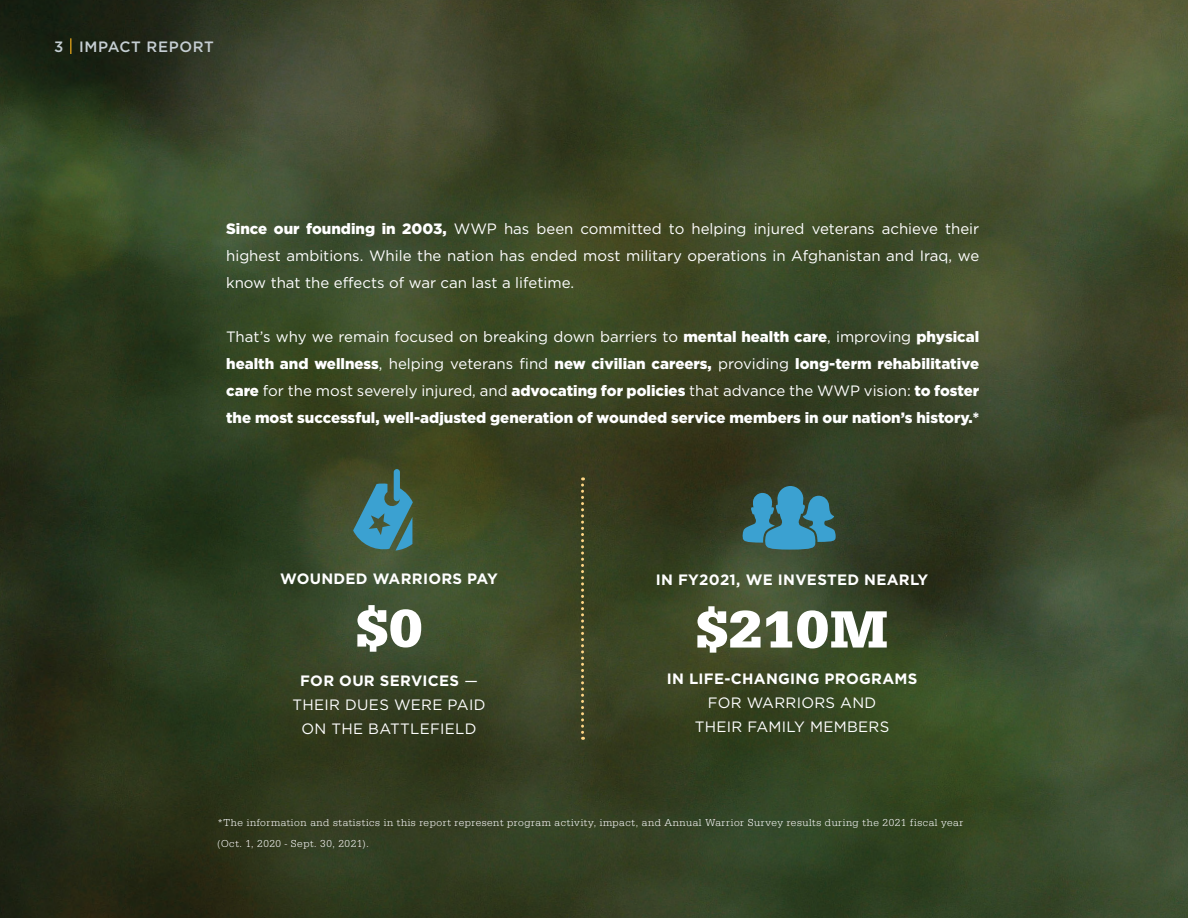
<style>
.page{position:relative;width:1188px;height:918px;background:#fff}
.page>*{position:absolute;margin:0;border:0;box-sizing:border-box;transform-origin:0 0}
.t1{font:700 54.6px "Serifa";color:#fff;scale:1.1 1}
.t2{font:700 54.3px "Serifa";color:#fff;scale:1.1 1}
.t3{font:900 15px/27px "Gotham";color:#fff;text-align:justify}
.t4{font:15px/24px "Gotham";letter-spacing:.015em;color:#fff;text-align:center}
.t5{font:700 15px "Gotham";letter-spacing:.02em;color:#fff}
.t6{font:500 15px "Gotham";letter-spacing:.04em;color:#c5ced3}
.t7{font:300 10.5px/21px "Serifa";letter-spacing:.05em;color:#fff}
.s1{font-weight:900}
.s2{font-weight:400}
.s3{font-weight:700}
</style>
<div class="page">
<img style="left:0;top:0;width:1188px;height:918px">
<svg style="left:70px;top:38px;width:2px;height:16px"></svg>
<svg style="left:353px;top:469px;width:60px;height:82px;background:#40787f"></svg>
<svg style="left:742px;top:486px;width:94px;height:64px;background:#397c90"></svg>
<svg style="left:581px;top:477px;width:3px;height:263px"></svg>
<p class="t6" style="left:54px;top:38px;width:161px">3 IMPACT REPORT</p>
<p class="t4" style="left:226px;top:214px;width:755px;line-height:27px;text-align:justify"><span class="s1">Since our founding in 2003,</span> WWP has been committed to helping injured veterans achieve their highest ambitions. While the nation has ended most military operations in Afghanistan and Iraq, we know that the effects of war can last a lifetime.</p>
<p class="t3" style="left:226px;top:322px;width:755px"><span class="s2">That’s why we remain focused on breaking down barriers to</span> mental health care<span class="s2">, improving</span> physical health and wellness<span class="s2">, helping veterans find</span> new civilian careers, <span class="s2">providing</span> long-term rehabilitative care <span class="s2">for the most severely injured, and</span> advocating for policies <span class="s2">that advance the WWP vision:</span> to foster the most successful, well-adjusted generation of wounded service members in our nation’s history.*</p>
<p class="t5" style="left:280px;top:570px;width:219px">WOUNDED WARRIORS PAY</p>
<h1 class="t1" style="left:355px;top:596px;width:63px">$0</h1>
<p class="t4" style="left:293px;top:668px;width:194px"><span class="s3">FOR OUR SERVICES</span> —<br>THEIR DUES WERE PAID<br>ON THE BATTLEFIELD</p>
<p class="t5" style="left:656px;top:571px;width:274px">IN FY2021, WE INVESTED NEARLY</p>
<h2 class="t2" style="left:695px;top:597px;width:177px">$210M</h2>
<p class="t5" style="left:667px;top:670px;width:252px">IN LIFE-CHANGING PROGRAMS</p>
<p class="t4" style="left:695px;top:690px;width:196px">FOR WARRIORS AND<br>THEIR FAMILY MEMBERS</p>
<p class="t7" style="left:217px;top:812px;width:747px">*The information and statistics in this report represent program activity, impact, and Annual Warrior Survey results during the 2021 fiscal year (Oct. 1, 2020 - Sept. 30, 2021).</p>
</div>
